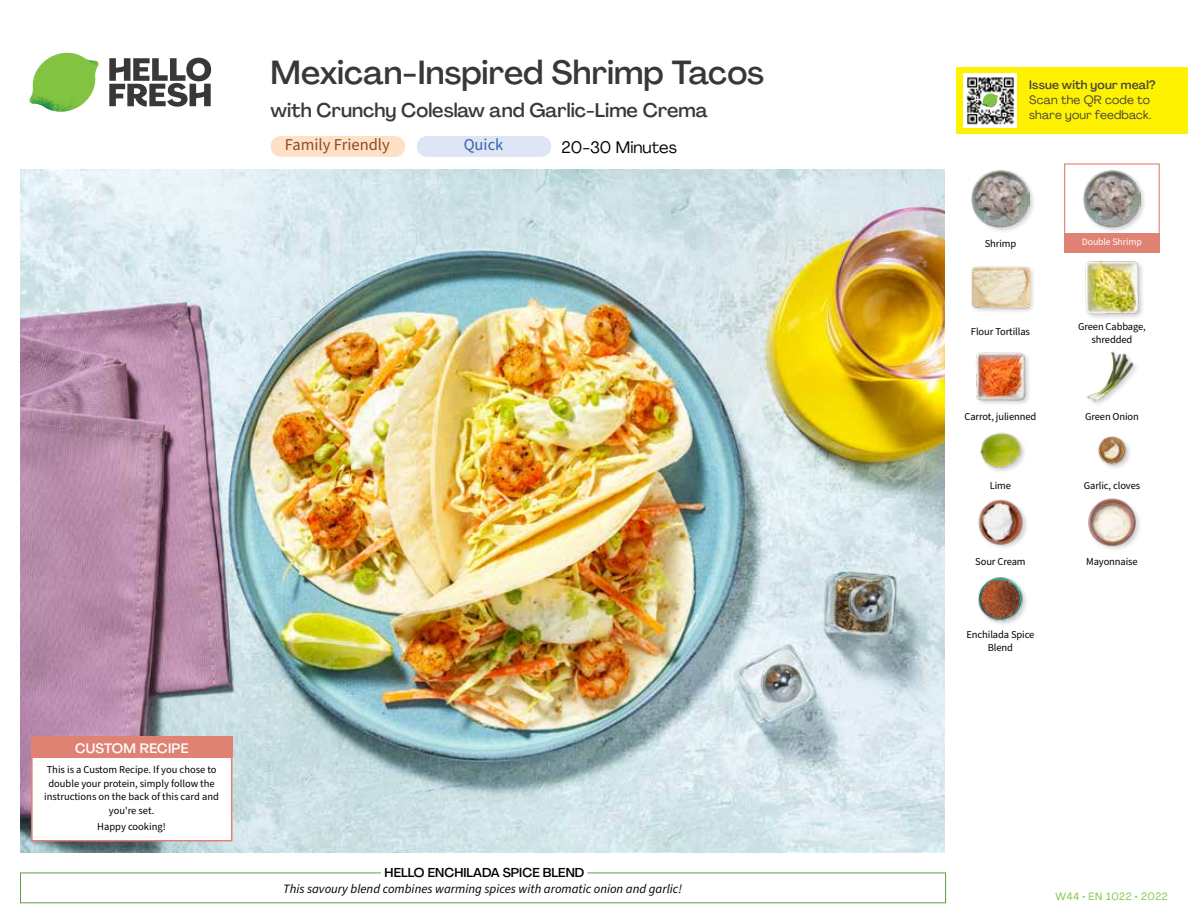
<style>
.page{position:relative;width:1188px;height:918px;background:#fff}
.page>*{position:absolute;margin:0;border:0;box-sizing:border-box;transform-origin:0 0}
.t1{font:500 33px "Agrandir";color:#383839}
.t2{font:500 19.5px "Agrandir";color:#383839}
.t3{font:16.5px "Source Sans Pro";color:#8e4b25}
.t4{font:16.5px "Agrandir";color:#000}
.t5{font:16.5px "Source Sans Pro";color:#3763af}
.t6{font:500 13.5px "Agrandir";letter-spacing:.02em;color:#fff}
.t7{font:italic 12.75px "Source Sans Pro";color:#000}
.t8{font:500 12.75px "Agrandir";color:#000}
.t9{font:12px/15px "Agrandir";letter-spacing:.02em;color:#414042}
.t10{font:500 12px "Agrandir";letter-spacing:.02em;color:#414042}
.t11{font:10.5px/13.5px "Source Sans Pro";letter-spacing:-.01em;color:#000;text-align:center}
.t12{font:10.5px "Agrandir";letter-spacing:.05em;color:#82c341}
.t13{font:9.75px "Source Sans Pro";letter-spacing:-.01em;color:#fff}
</style>
<div class="page">
<svg style="left:109px;top:57px;width:102px;height:50px"></svg>
<svg style="left:34px;top:53px;width:62px;height:40px"></svg>
<img style="left:67px;top:53px;width:32px;height:26px">
<img style="left:33px;top:75px;width:59px;height:11px">
<img style="left:29px;top:79px;width:61px;height:33px">
<img style="left:65px;top:86px;width:27px;height:25px">
<div style="left:20px;top:873px;width:926px;height:30px;border:1px solid #609f43"></div>
<div style="left:381px;top:865px;width:206px;height:15px;background:#fff"></div>
<img style="left:21px;top:170px;width:924px;height:682px">
<div style="left:417px;top:136px;width:134px;height:21px;background:#dee5f4;border-radius:10px"></div>
<div style="left:271px;top:136px;width:134px;height:21px;background:#fee0c6;border-radius:10px"></div>
<img style="left:977px;top:577px;width:49px;height:47px">
<img style="left:1088px;top:498px;width:52px;height:51px">
<img style="left:978px;top:499px;width:48px;height:48px">
<img style="left:1097px;top:436px;width:33px;height:32px">
<img style="left:980px;top:432px;width:45px;height:39px">
<img style="left:1087px;top:351px;width:49px;height:54px">
<img style="left:976px;top:352px;width:53px;height:52px">
<div style="left:1084px;top:260px;width:61px;height:61px;background:#000;opacity:.2"></div>
<img style="left:1084px;top:260px;width:57px;height:56px">
<div style="left:971px;top:265px;width:65px;height:50px;background:#000;opacity:.2"></div>
<img style="left:972px;top:265px;width:57px;height:50px">
<div style="left:1082px;top:169px;width:65px;height:64px;background:#000;opacity:.2"></div>
<img style="left:1083px;top:170px;width:58px;height:57px">
<div style="left:971px;top:169px;width:65px;height:64px;background:#000;opacity:.2"></div>
<img style="left:972px;top:170px;width:57px;height:57px">
<div style="left:1064px;top:163px;width:96px;height:73px;border:1px solid #df8273"></div>
<div style="left:1064px;top:234px;width:96px;height:19px;background:#df8273"></div>
<div style="left:31px;top:737px;width:201px;height:104px;background:#fff;border:2px solid #df8273"></div>
<div style="left:31px;top:737px;width:202px;height:21px;background:#df8273"></div>
<div style="left:956px;top:67px;width:232px;height:67px;background:#fff200"></div>
<img style="left:964px;top:74px;width:52px;height:54px">
<svg style="left:982px;top:93px;width:16px;height:14px"></svg>
<h1 class="t1" style="left:271px;top:52px;width:495px">Mexican-Inspired Shrimp Tacos</h1>
<h2 class="t2" style="left:271px;top:98px;width:439px">with Crunchy Coleslaw and Garlic-Lime Crema</h2>
<h3 class="t3" style="left:285px;top:134px;width:106px">Family Friendly</h3>
<h3 class="t5" style="left:464px;top:134px;width:41px">Quick</h3>
<h3 class="t4" style="left:561px;top:137px;width:117px">20-30 Minutes</h3>
<p class="t6" style="left:75px;top:739px;width:115px">CUSTOM RECIPE</p>
<p class="t11" style="left:44px;top:764px;width:176px">This is a Custom Recipe. If you chose to double your protein, simply follow the instructions on the back of this card and you're set.</p>
<p class="t11" style="left:97px;top:820px;width:70px">Happy cooking!</p>
<p class="t8" style="left:385px;top:864px;width:201px">HELLO ENCHILADA SPICE BLEND</p>
<p class="t7" style="left:283px;top:880px;width:400px">This savoury blend combines warming spices with aromatic onion and garlic!</p>
<p class="t10" style="left:1029px;top:77px;width:128px">Issue with your meal?</p>
<p class="t9" style="left:1029px;top:92px;width:124px">Scan the QR code to share your feedback.</p>
<p class="t11" style="left:985px;top:237px;width:33px">Shrimp</p>
<p class="t13" style="left:1082px;top:236px;width:61px">Double Shrimp</p>
<p class="t11" style="left:971px;top:325px;width:60px">Flour Tortillas</p>
<p class="t11" style="left:1078px;top:320px;width:69px">Green Cabbage, shredded</p>
<p class="t11" style="left:965px;top:410px;width:73px">Carrot, julienned</p>
<p class="t11" style="left:1085px;top:410px;width:55px">Green Onion</p>
<p class="t11" style="left:990px;top:479px;width:23px">Lime</p>
<p class="t11" style="left:1084px;top:479px;width:58px">Garlic, cloves</p>
<p class="t11" style="left:975px;top:555px;width:52px">Sour Cream</p>
<p class="t11" style="left:1086px;top:555px;width:53px">Mayonnaise</p>
<p class="t11" style="left:967px;top:628px;width:69px">Enchilada Spice<br>Blend</p>
<p class="t12" style="left:1056px;top:890px;width:114px">W44 • EN 1022 • 2022</p>
</div>
